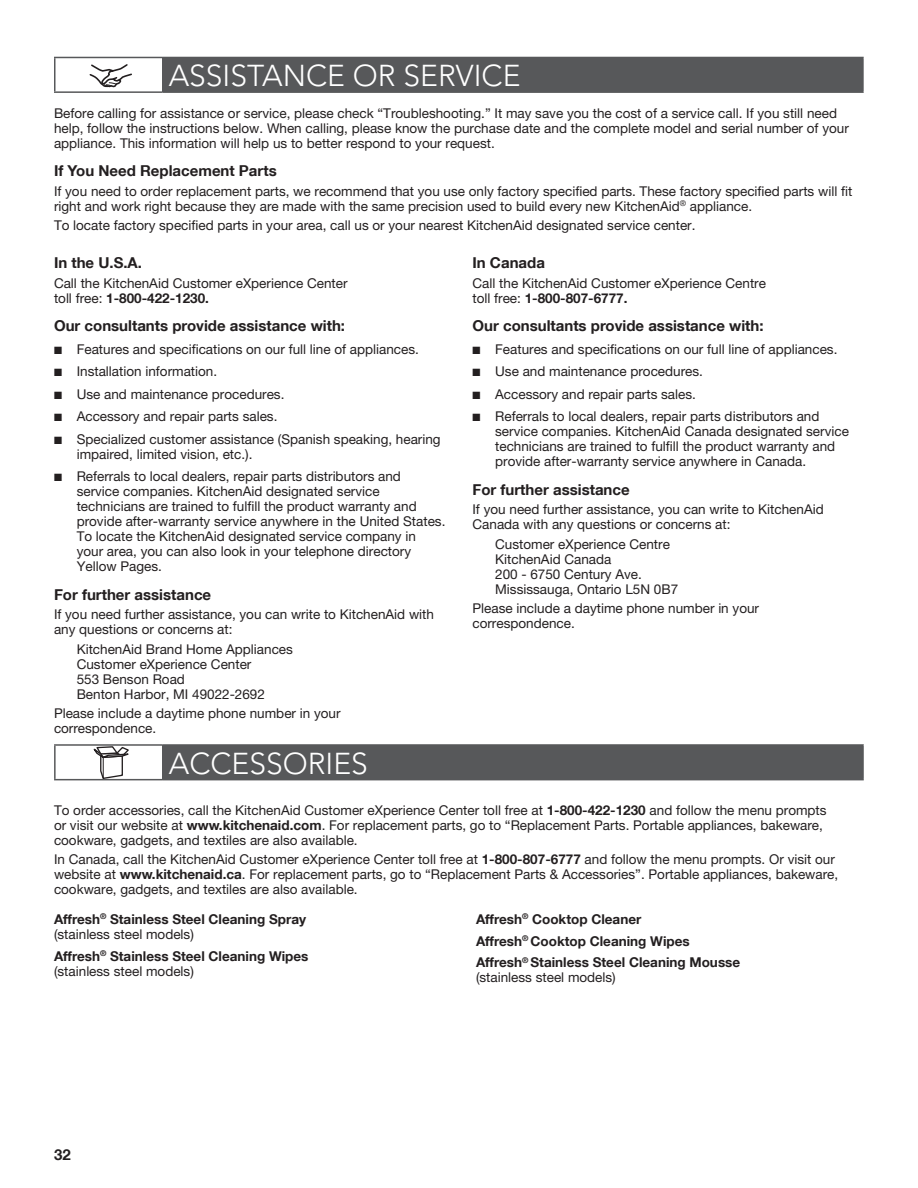
<style>
.page{position:relative;width:918px;height:1188px;background:#fff}
.page>*{position:absolute;margin:0;border:0;box-sizing:border-box;transform-origin:0 0}
.Heading_1_Left{font:300 30px "Avenir LT Std";color:#fff}
.Body_Bold{font:700 15px "Helvetica Neue LT Com";color:#231f20}
.Body_Bold_copy{font:700 15px "Helvetica Neue LT Com";color:#231f20}
.Body{font:13.5px/15px "Helvetica Neue LT Std";color:#231f20}
.Bullet{font:13.5px/15px "Helvetica Neue LT Std";color:#231f20}
.Body_Indent{font:13.5px/15px "Helvetica Neue LT Std";color:#231f20}
.Body-2{font:700 13.5px/15px "Helvetica Neue LT Com";color:#231f20}
.Body_Bold-2{font:700 13.5px/15px "Helvetica Neue LT Com";color:#231f20}
.s1{font-family:"Helvetica Neue LT Com";font-weight:700}
.s2{font-family:"Helvetica Neue LT Std";font-weight:400}
</style>
<div class="page">
<div style="left:163px;top:57px;width:700px;height:35px;background:#57585a"></div>
<hr style="left:54px;top:57px;width:109px;height:1px;background:#57585a">
<hr style="left:54px;top:58px;width:2px;height:33px;background:#57585a">
<hr style="left:163px;top:57px;width:701px;height:1px;background:#57585a">
<hr style="left:862px;top:58px;width:2px;height:33px;background:#57585a">
<hr style="left:54px;top:91px;width:109px;height:2px;background:#57585a">
<hr style="left:163px;top:91px;width:701px;height:2px;background:#57585a">
<svg style="left:89px;top:64px;width:43px;height:24px"></svg>
<div style="left:163px;top:745px;width:700px;height:35px;background:#57585a"></div>
<hr style="left:54px;top:744px;width:109px;height:2px;background:#57585a">
<hr style="left:54px;top:746px;width:2px;height:33px;background:#57585a">
<hr style="left:163px;top:744px;width:701px;height:2px;background:#57585a">
<hr style="left:862px;top:746px;width:2px;height:33px;background:#57585a">
<hr style="left:54px;top:779px;width:109px;height:1px;background:#57585a">
<hr style="left:163px;top:779px;width:701px;height:1px;background:#57585a">
<svg style="left:93px;top:746px;width:36px;height:33px"></svg>
<h1 class="Heading_1_Left" style="left:169px;top:58px;width:353px">ASSISTANCE OR SERVICE</h1>
<p class="Body" style="left:54px;top:105px;width:796px">Before calling for assistance or service, please check “Troubleshooting.” It may save you the cost of a service call. If you still need help, follow the instructions below. When calling, please know the purchase date and the complete model and serial number of your appliance. This information will help us to better respond to your request.</p>
<p class="Body_Bold_copy" style="left:54px;top:162px;width:224px">If You Need Replacement Parts</p>
<p class="Body" style="left:54px;top:183px;width:800px">If you need to order replacement parts, we recommend that you use only factory specified parts. These factory specified parts will fit right and work right because they are made with the same precision used to build every new KitchenAid<sup>®</sup> appliance.</p>
<p class="Body" style="left:54px;top:218px;width:643px">To locate factory specified parts in your area, call us or your nearest KitchenAid designated service center.</p>
<p class="Body_Bold_copy" style="left:54px;top:253px;width:90px">In the U.S.A.</p>
<p class="Body" style="left:54px;top:275px;width:295px">Call the KitchenAid Customer eXperience Center toll free: <span class="s1">1-800-422-1230.</span></p>
<p class="Body_Bold" style="left:54px;top:316px;width:293px">Our consultants provide assistance with:</p>
<p class="Bullet" style="left:54px;top:341px;width:366px">■ Features and specifications on our full line of appliances.</p>
<p class="Bullet" style="left:54px;top:364px;width:165px">■ Installation information.</p>
<p class="Bullet" style="left:54px;top:386px;width:232px">■ Use and maintenance procedures.</p>
<p class="Bullet" style="left:54px;top:409px;width:225px">■ Accessory and repair parts sales.</p>
<p class="Bullet" style="left:77px;top:431px;width:366px;text-indent:-23px">■ Specialized customer assistance (Spanish speaking, hearing impaired, limited vision, etc.).</p>
<p class="Bullet" style="left:77px;top:469px;width:370px;text-indent:-23px">■ Referrals to local dealers, repair parts distributors and service companies. KitchenAid designated service technicians are trained to fulfill the product warranty and provide after-warranty service anywhere in the United States.<br>To locate the KitchenAid designated service company in your area, you can also look in your telephone directory Yellow Pages.</p>
<p class="Body_Bold" style="left:54px;top:585px;width:159px">For further assistance</p>
<p class="Body" style="left:54px;top:607px;width:382px">If you need further assistance, you can write to KitchenAid with any questions or concerns at:</p>
<p class="Body_Indent" style="left:77px;top:641px;width:218px">KitchenAid Brand Home Appliances<br>Customer eXperience Center<br>553 Benson Road<br>Benton Harbor, MI 49022-2692</p>
<p class="Body" style="left:54px;top:706px;width:288px">Please include a daytime phone number in your correspondence.</p>
<p class="Body_Bold_copy" style="left:472px;top:253px;width:74px">In Canada</p>
<p class="Body" style="left:472px;top:275px;width:295px">Call the KitchenAid Customer eXperience Centre toll free: <span class="s1">1-800-807-6777.</span></p>
<p class="Body_Bold" style="left:472px;top:316px;width:293px">Our consultants provide assistance with:</p>
<p class="Bullet" style="left:472px;top:341px;width:366px">■ Features and specifications on our full line of appliances.</p>
<p class="Bullet" style="left:472px;top:364px;width:232px">■ Use and maintenance procedures.</p>
<p class="Bullet" style="left:472px;top:386px;width:225px">■ Accessory and repair parts sales.</p>
<p class="Bullet" style="left:495px;top:409px;width:355px;text-indent:-23px">■ Referrals to local dealers, repair parts distributors and service companies. KitchenAid Canada designated service technicians are trained to fulfill the product warranty and provide after-warranty service anywhere in Canada.</p>
<p class="Body_Bold" style="left:472px;top:480px;width:159px">For further assistance</p>
<p class="Body" style="left:472px;top:502px;width:353px">If you need further assistance, you can write to KitchenAid<br>Canada with any questions or concerns at:</p>
<p class="Body_Indent" style="left:495px;top:536px;width:185px">Customer eXperience Centre<br>KitchenAid Canada<br>200 - 6750 Century Ave.<br>Mississauga, Ontario L5N 0B7</p>
<p class="Body" style="left:472px;top:601px;width:288px">Please include a daytime phone number in your correspondence.</p>
<h1 class="Heading_1_Left" style="left:169px;top:746px;width:201px">ACCESSORIES</h1>
<p class="Body" style="left:54px;top:802px;width:774px">To order accessories, call the KitchenAid Customer eXperience Center toll free at <span class="s1">1-800-422-1230</span> and follow the menu prompts or visit our website at <span class="s1">www.kitchenaid.com</span>. For replacement parts, go to “Replacement Parts. Portable appliances, bakeware, cookware, gadgets, and textiles are also available.</p>
<p class="Body" style="left:54px;top:852px;width:786px">In Canada, call the KitchenAid Customer eXperience Center toll free at <span class="s1">1-800-807-6777</span> and follow the menu prompts. Or visit our website at <span class="s1">www.kitchenaid.ca</span>. For replacement parts, go to “Replacement Parts &amp; Accessories”. Portable appliances, bakeware, cookware, gadgets, and textiles are also available.</p>
<p class="Body-2" style="left:54px;top:911px;width:254px">Affresh<sup>®</sup> Stainless Steel Cleaning Spray <span class="s2">(stainless steel models)</span></p>
<p class="Body-2" style="left:54px;top:948px;width:256px">Affresh<sup>®</sup> Stainless Steel Cleaning Wipes <span class="s2">(stainless steel models)</span></p>
<p class="Body_Bold-2" style="left:476px;top:911px;width:167px">Affresh<sup>®</sup> Cooktop Cleaner</p>
<p class="Body_Bold-2" style="left:476px;top:933px;width:215px">Affresh<sup>®</sup> Cooktop Cleaning Wipes</p>
<p class="Body_Bold-2" style="left:476px;top:955px;width:266px">Affresh<sup>®</sup> Stainless Steel Cleaning Mousse <span class="s2">(stainless steel models)</span></p>
<p class="Body_Bold" style="left:54px;top:1145px;width:18px">32</p>
</div>
